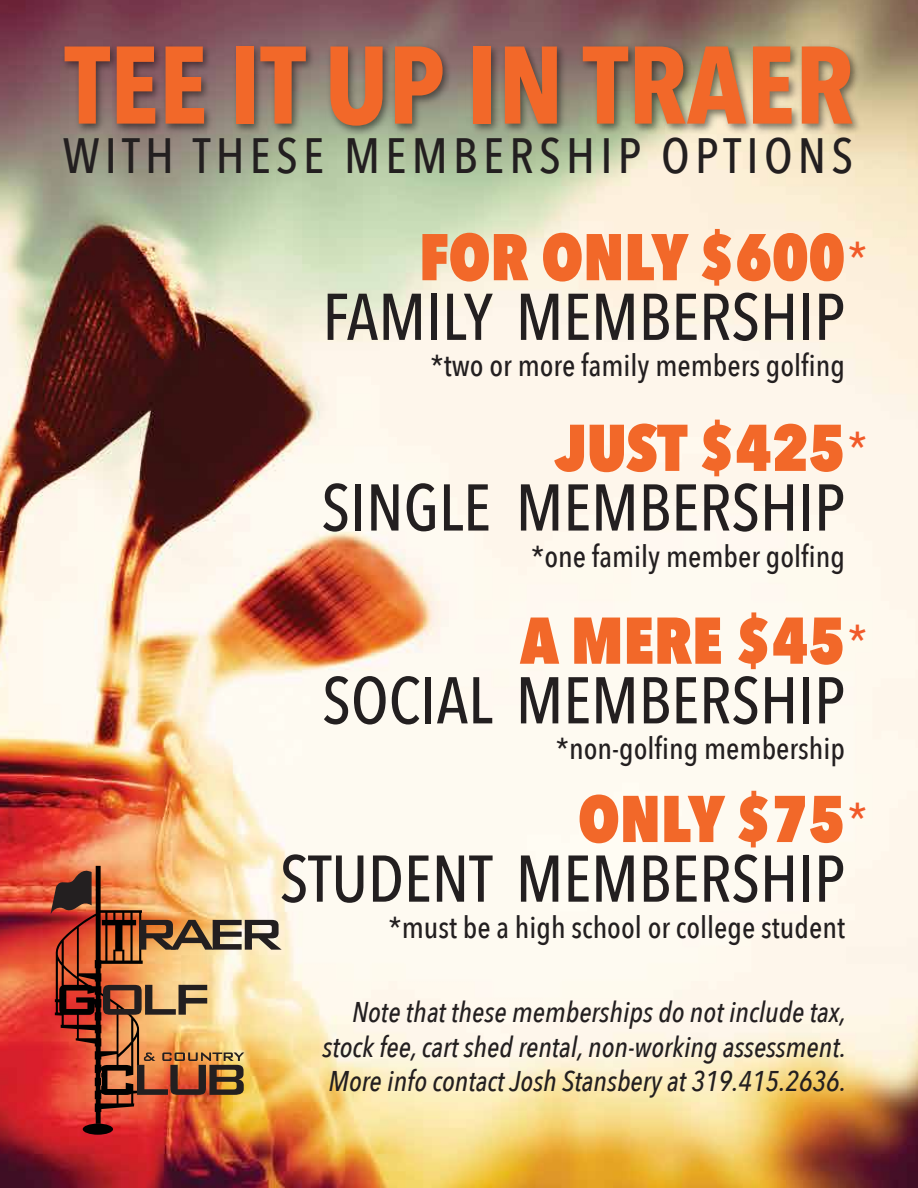
<style>
.page{position:relative;width:918px;height:1188px;background:#fff}
.page>*{position:absolute;margin:0;border:0;box-sizing:border-box;transform-origin:0 0}
.t1{font:700 108.9px "Avenir Next Condensed";color:#f26829}
.t2{font:500 65.25px "Avenir Next Condensed";color:#231f20}
.t3{font:800 65.25px "Avenir Next Condensed";color:#f26829}
.t4{font:500 49.5px "Avenir Next Condensed";letter-spacing:.105em;color:#231f20}
.t5{font:500 44.7px "Avenir Next Condensed";color:#f15a29}
.t6{font:500 30.3px "Avenir Next Condensed";color:#231f20}
.t7{font:italic 500 28.5px/35px "Avenir Next Condensed";color:#231f20;text-align:justify}
</style>
<div class="page">
<img style="left:0;top:0;width:918px;height:1188px">
<div style="left:83px;top:1124px;width:30px;height:11px;background:#010101;border-radius:50%"></div>
<img style="left:51px;top:866px;width:231px;height:258px">
<img style="left:58px;top:24px;width:809px;height:140px">
<h1 class="t1" style="left:65px;top:19px;width:791px">TEE IT UP IN TRAER</h1>
<h3 class="t4" style="left:63px;top:125px;width:792px">WITH THESE MEMBERSHIP OPTIONS</h3>
<h2 class="t3" style="left:419px;top:217px;width:428px">FOR ONLY $600</h2>
<h2 class="t2" style="left:323px;top:278px;width:524px">FAMILY MEMBERSHIP</h2>
<p class="t6" style="left:431px;top:347px;width:416px">*two or more family members golfing</p>
<h3 class="t5" style="left:848px;top:230px;width:21px">*</h3>
<h2 class="t3" style="left:556px;top:407px;width:291px">JUST $425</h2>
<h2 class="t2" style="left:321px;top:468px;width:525px">SINGLE MEMBERSHIP</h2>
<p class="t6" style="left:531px;top:538px;width:316px">*one family member golfing</p>
<h3 class="t5" style="left:848px;top:421px;width:21px">*</h3>
<h2 class="t3" style="left:520px;top:600px;width:327px">A MERE $45</h2>
<h2 class="t2" style="left:322px;top:661px;width:524px">SOCIAL MEMBERSHIP</h2>
<p class="t6" style="left:556px;top:730px;width:291px">*non-golfing membership</p>
<h3 class="t5" style="left:848px;top:613px;width:21px">*</h3>
<h2 class="t3" style="left:578px;top:778px;width:269px">ONLY $75</h2>
<h2 class="t2" style="left:280px;top:839px;width:567px">STUDENT MEMBERSHIP</h2>
<p class="t6" style="left:388px;top:909px;width:458px">*must be a high school or college student</p>
<h3 class="t5" style="left:848px;top:792px;width:21px">*</h3>
<p class="t7" style="left:323px;top:994px;width:525px;text-indent:30px">Note that these memberships do not include tax, stock fee, cart shed rental, non-working assessment.<br>More info contact Josh Stansbery at 319.415.2636.</p>
</div>
